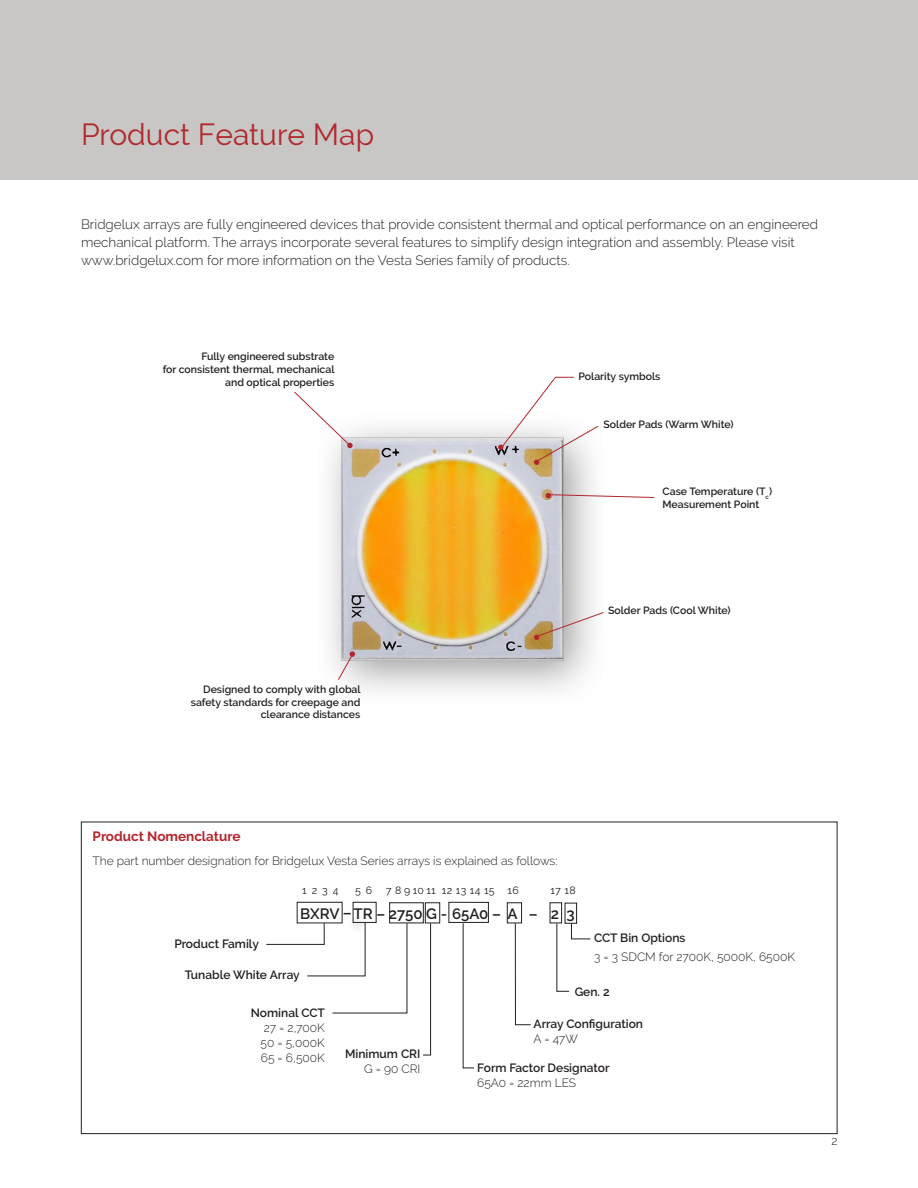
<style>
.page{position:relative;width:918px;height:1188px;background:#fff}
.page>*{position:absolute;margin:0;border:0;box-sizing:border-box;transform-origin:0 0}
.section_header{font:30px "Raleway";color:#b1272c}
.main_text_block{font:600 15px "Raleway";color:#231f20}
.main_text_block-2{font:300 13.5px/18px "Raleway";color:#231f20}
.main_text_block-3{font:700 13.5px "Raleway";color:#b1272c}
.main_text_block-4{font:300 12px "Raleway";color:#231f20}
.main_text_block-5{font:600 12px "Raleway";color:#231f20}
.main_text_block-6{font:600 10.5px/12.8px "Raleway";color:#231f20;text-align:right}
.main_text_block-7{font:10.5px "Raleway";letter-spacing:.04em;color:#231f20}
</style>
<div class="page">
<img style="left:329px;top:376px;width:265px;height:315px">
<div style="left:0;top:0;width:918px;height:180px;background:#c8c7c6"></div>
<svg style="left:337px;top:651px;width:18px;height:30px"></svg>
<svg style="left:498px;top:377px;width:101px;height:88px"></svg>
<svg style="left:534px;top:612px;width:70px;height:28px"></svg>
<svg style="left:294px;top:391px;width:59px;height:57px"></svg>
<div style="left:565px;top:903px;width:12px;height:21px;border:1px solid #231f20"></div>
<svg style="left:422px;top:923px;width:9px;height:133px"></svg>
<svg style="left:462px;top:923px;width:12px;height:146px"></svg>
<svg style="left:515px;top:923px;width:16px;height:102px"></svg>
<div style="left:297px;top:902px;width:46px;height:21px;border:1px solid #231f20"></div>
<div style="left:389px;top:902px;width:35px;height:21px;border:1px solid #231f20"></div>
<div style="left:550px;top:902px;width:12px;height:21px;border:1px solid #231f20"></div>
<div style="left:449px;top:902px;width:40px;height:21px;border:1px solid #231f20"></div>
<div style="left:425px;top:902px;width:15px;height:21px;border:1px solid #231f20"></div>
<div style="left:507px;top:902px;width:15px;height:21px;border:1px solid #231f20"></div>
<div style="left:353px;top:902px;width:24px;height:21px;border:1px solid #231f20"></div>
<svg style="left:266px;top:922px;width:142px;height:92px"></svg>
<div style="left:347px;top:916px;width:22px;height:17px;background:#231f20;opacity:.75"></div>
<svg style="left:556px;top:923px;width:35px;height:69px"></svg>
<svg style="left:545px;top:493px;width:109px;height:6px"></svg>
<p class="section_header" style="left:81px;top:117px;width:295px">Product Feature Map</p>
<p class="main_text_block-2" style="left:81px;top:215px;width:739px">Bridgelux arrays are fully engineered devices that provide consistent thermal and optical performance on an engineered mechanical platform. The arrays incorporate several features to simplify design integration and assembly. Please visit www.bridgelux.com for more information on the Vesta Series family of products.</p>
<p class="main_text_block-6" style="left:163px;top:350px;width:173px">Fully engineered substrate<br>for consistent thermal, mechanical and optical properties</p>
<p class="main_text_block-6" style="left:191px;top:683px;width:171px">Designed to comply with global safety standards for creepage and clearance distances</p>
<p class="main_text_block-6" style="left:578px;top:370px;width:84px">Polarity symbols</p>
<p class="main_text_block-6" style="left:603px;top:418px;width:132px">Solder Pads (Warm White)</p>
<p class="main_text_block-6" style="left:663px;top:485px;width:111px;text-align:left">Case Temperature (T<sub>c</sub>)<br>Measurement Point</p>
<p class="main_text_block-6" style="left:608px;top:604px;width:124px">Solder Pads (Cool White)</p>
<p class="main_text_block-3" style="left:93px;top:829px;width:149px">Product Nomenclature</p>
<p class="main_text_block-4" style="left:93px;top:854px;width:466px">The part number designation for Bridgelux Vesta Series arrays is explained as follows:</p>
<p class="main_text_block-7" style="left:302px;top:884px;width:38px">1 2 3 4</p>
<p class="main_text_block-7" style="left:355px;top:884px;width:19px">5 6</p>
<p class="main_text_block-7" style="left:386px;top:884px;width:135px">7 8 9 10 11 12 13 14 15 16</p>
<p class="main_text_block-7" style="left:550px;top:884px;width:27px">17 18</p>
<p class="main_text_block-5" style="left:174px;top:936px;width:86px">Product Family</p>
<p class="main_text_block" style="left:300px;top:905px;width:276px">BXRV TR – 2750 G - 65A0 – A – 2 3</p>
<p class="main_text_block-5" style="left:185px;top:968px;width:117px">Tunable White Array</p>
<p class="main_text_block-5" style="left:594px;top:930px;width:93px">CCT Bin Options</p>
<p class="main_text_block-4" style="left:594px;top:950px;width:203px">3 = 3 SDCM for 2700K, 5000K, 6500K</p>
<p class="main_text_block-5" style="left:251px;top:1006px;width:76px">Nominal CCT</p>
<p class="main_text_block-4" style="left:264px;top:1021px;width:63px">27 = 2,700K</p>
<p class="main_text_block-4" style="left:261px;top:1036px;width:66px">50 = 5,000K</p>
<p class="main_text_block-4" style="left:261px;top:1051px;width:65px">65 = 6,500K</p>
<p class="main_text_block-5" style="left:345px;top:1047px;width:77px">Minimum CRI</p>
<p class="main_text_block-4" style="left:364px;top:1062px;width:58px">G = 90 CRI</p>
<p class="main_text_block-5" style="left:575px;top:984px;width:37px">Gen. 2</p>
<p class="main_text_block-5" style="left:534px;top:1017px;width:111px">Array Configuration</p>
<p class="main_text_block-4" style="left:534px;top:1032px;width:46px">A = 47W</p>
<p class="main_text_block-5" style="left:477px;top:1060px;width:134px">Form Factor Designator</p>
<p class="main_text_block-4" style="left:477px;top:1075px;width:100px">65A0 = 22mm LES</p>
<p class="main_text_block-4" style="left:831px;top:1134px;width:8px">2</p>
</div>
